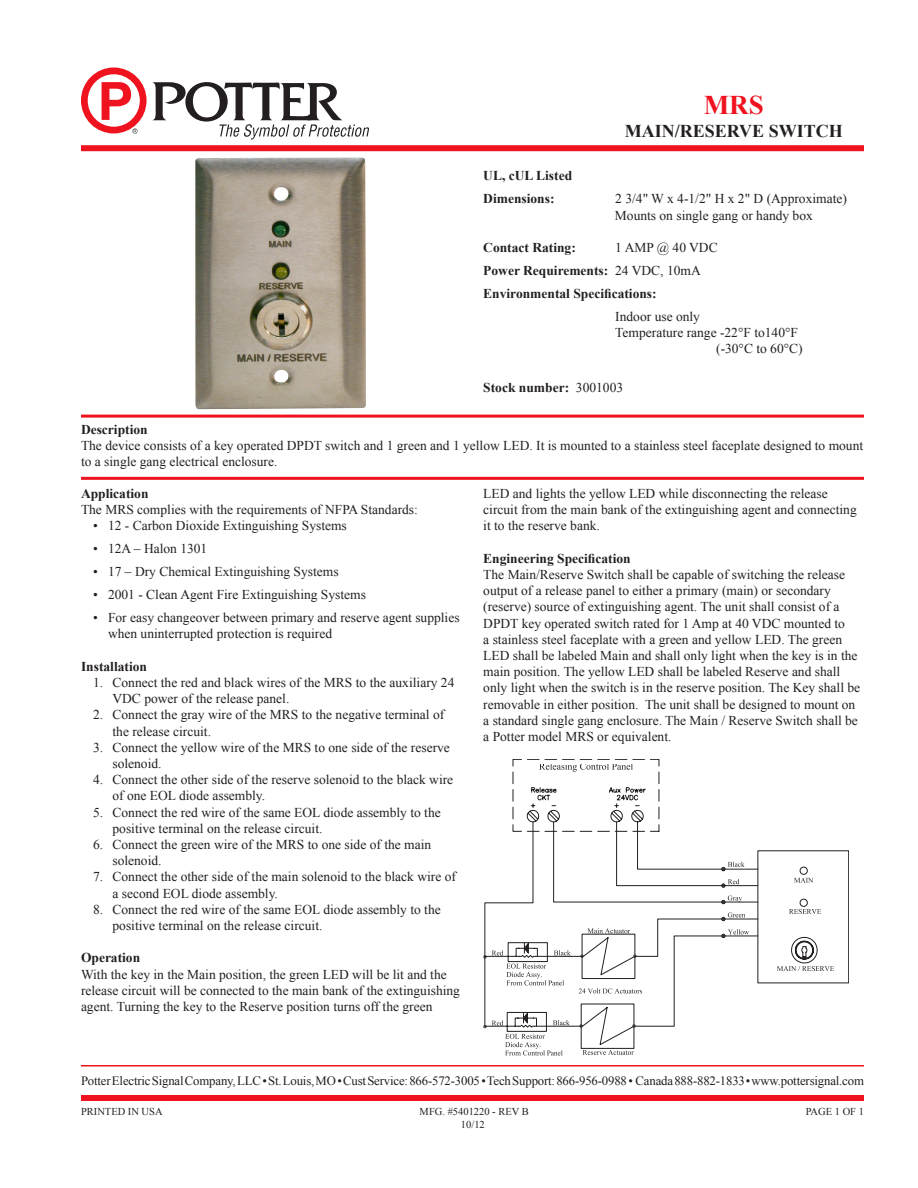
<style>
.page{position:relative;width:918px;height:1188px;background:#fff}
.page>*{position:absolute;margin:0;border:0;box-sizing:border-box;transform-origin:0 0}
.t1{font:700 27px "Times New Roman";color:#ef131f}
.t2{font:700 18px "Times New Roman";color:#231f20}
.t3{font:13.5px/16.2px "Times New Roman";color:#231f20}
.t4{font:700 13.5px "Times New Roman";color:#231f20}
.t5{font:12.75px "Times New Roman";letter-spacing:-.01em;color:#231f20}
.t6{font:10.5px "Times New Roman";color:#231f20}
.s1{font-weight:400}
</style>
<div class="page">
<div style="left:81px;top:145px;width:783px;height:6px;background:#ef131f"></div>
<div style="left:81px;top:1095px;width:783px;height:6px;background:#ef131f"></div>
<svg style="left:81px;top:68px;width:66px;height:66px"></svg>
<svg style="left:153px;top:82px;width:216px;height:58px"></svg>
<hr style="left:81px;top:415px;width:783px;height:3px;background:#ef131f">
<hr style="left:81px;top:1065px;width:783px;height:1px;background:#ef131f">
<hr style="left:81px;top:477px;width:783px;height:3px;background:#ef131f">
<img style="left:195px;top:158px;width:171px;height:251px">
<svg style="left:483px;top:759px;width:366px;height:297px"></svg>
<p class="t1" style="left:704px;top:87px;width:61px">MRS</p>
<p class="t2" style="left:625px;top:118px;width:219px">MAIN/RESERVE SWITCH</p>
<p class="t4" style="left:483px;top:167px;width:90px">UL, cUL Listed</p>
<p class="t4" style="left:483px;top:190px;width:73px">Dimensions:</p>
<p class="t3" style="left:615px;top:191px;width:233px">2 3/4" W x 4-1/2" H x 2" D (Approximate)</p>
<p class="t3" style="left:615px;top:207px;width:199px">Mounts on single gang or handy box</p>
<p class="t4" style="left:483px;top:238px;width:94px">Contact Rating:</p>
<p class="t3" style="left:615px;top:239px;width:104px">1 AMP @ 40 VDC</p>
<p class="t4" style="left:483px;top:261px;width:219px">Power Requirements: <span class="s1">24 VDC, 10mA</span></p>
<p class="t4" style="left:483px;top:284px;width:175px">Environmental Specifications:</p>
<p class="t3" style="left:615px;top:308px;width:86px">Indoor use only</p>
<p class="t3" style="left:615px;top:324px;width:184px">Temperature range -22°F to140°F</p>
<p class="t3" style="left:716px;top:340px;width:88px">(-30°C to 60°C)</p>
<p class="t4" style="left:483px;top:379px;width:141px">Stock number: <span class="s1">3001003</span></p>
<p class="t4" style="left:81px;top:420px;width:68px">Description</p>
<p class="t3" style="left:81px;top:437px;width:784px">The device consists of a key operated DPDT switch and 1 green and 1 yellow LED. It is mounted to a stainless steel faceplate designed to mount to a single gang electrical enclosure.</p>
<p class="t4" style="left:81px;top:484px;width:69px">Application</p>
<p class="t3" style="left:81px;top:501px;width:338px">The MRS complies with the requirements of NFPA Standards:</p>
<p class="t3" style="left:93px;top:518px;width:255px">• 12 - Carbon Dioxide Extinguishing Systems</p>
<p class="t3" style="left:93px;top:541px;width:116px">• 12A – Halon 1301</p>
<p class="t3" style="left:93px;top:564px;width:247px">• 17 – Dry Chemical Extinguishing Systems</p>
<p class="t3" style="left:93px;top:586px;width:274px">• 2001 - Clean Agent Fire Extinguishing Systems</p>
<p class="t3" style="left:108px;top:609px;width:353px;text-indent:-15px">• For easy changeover between primary and reserve agent supplies when uninterrupted protection is required</p>
<p class="t4" style="left:81px;top:657px;width:68px">Installation</p>
<p class="t3" style="left:112px;top:674px;width:343px;text-indent:-20px">1. Connect the red and black wires of the MRS to the auxiliary 24<br>VDC power of the release panel.</p>
<p class="t3" style="left:112px;top:707px;width:333px;text-indent:-20px">2. Connect the gray wire of the MRS to the negative terminal of the release circuit.</p>
<p class="t3" style="left:112px;top:739px;width:339px;text-indent:-20px">3. Connect the yellow wire of the MRS to one side of the reserve solenoid.</p>
<p class="t3" style="left:112px;top:771px;width:342px;text-indent:-20px">4. Connect the other side of the reserve solenoid to the black wire of one EOL diode assembly.</p>
<p class="t3" style="left:112px;top:804px;width:330px;text-indent:-20px">5. Connect the red wire of the same EOL diode assembly to the positive terminal on the release circuit.</p>
<p class="t3" style="left:112px;top:836px;width:320px;text-indent:-20px">6. Connect the green wire of the MRS to one side of the main solenoid.</p>
<p class="t3" style="left:112px;top:869px;width:345px;text-indent:-20px">7. Connect the other side of the main solenoid to the black wire of a second EOL diode assembly.</p>
<p class="t3" style="left:112px;top:901px;width:330px;text-indent:-20px">8. Connect the red wire of the same EOL diode assembly to the positive terminal on the release circuit.</p>
<p class="t4" style="left:81px;top:949px;width:61px">Operation</p>
<p class="t3" style="left:81px;top:966px;width:381px">With the key in the Main position, the green LED will be lit and the release circuit will be connected to the main bank of the extinguishing agent. Turning the key to the Reserve position turns off the green</p>
<p class="t3" style="left:483px;top:485px;width:375px">LED and lights the yellow LED while disconnecting the release circuit from the main bank of the extinguishing agent and connecting it to the reserve bank.</p>
<p class="t4" style="left:483px;top:549px;width:149px">Engineering Specification</p>
<p class="t3" style="left:483px;top:566px;width:378px">The Main/Reserve Switch shall be capable of switching the release output of a release panel to either a primary (main) or secondary (reserve) source of extinguishing agent. The unit shall consist of a DPDT key operated switch rated for 1 Amp at 40 VDC mounted to<br>a stainless steel faceplate with a green and yellow LED. The green LED shall be labeled Main and shall only light when the key is in the main position. The yellow LED shall be labeled Reserve and shall only light when the switch is in the reserve position. The Key shall be removable in either position. The unit shall be designed to mount on a standard single gang enclosure. The Main / Reserve Switch shall be a Potter model MRS or equivalent.</p>
<p class="t5" style="left:81px;top:1073px;width:784px">Potter Electric Signal Company, LLC • St. Louis, MO • Cust Service: 866-572-3005 • Tech Support: 866-956-0988• Canada 888-882-1833• www.pottersignal.com</p>
<p class="t6" style="left:81px;top:1104px;width:83px">PRINTED IN USA</p>
<p class="t6" style="left:806px;top:1104px;width:60px">PAGE 1 OF 1</p>
<p class="t6" style="left:420px;top:1104px;width:111px">MFG. #5401220 - REV B</p>
<p class="t6" style="left:461px;top:1117px;width:25px">10/12</p>
</div>
